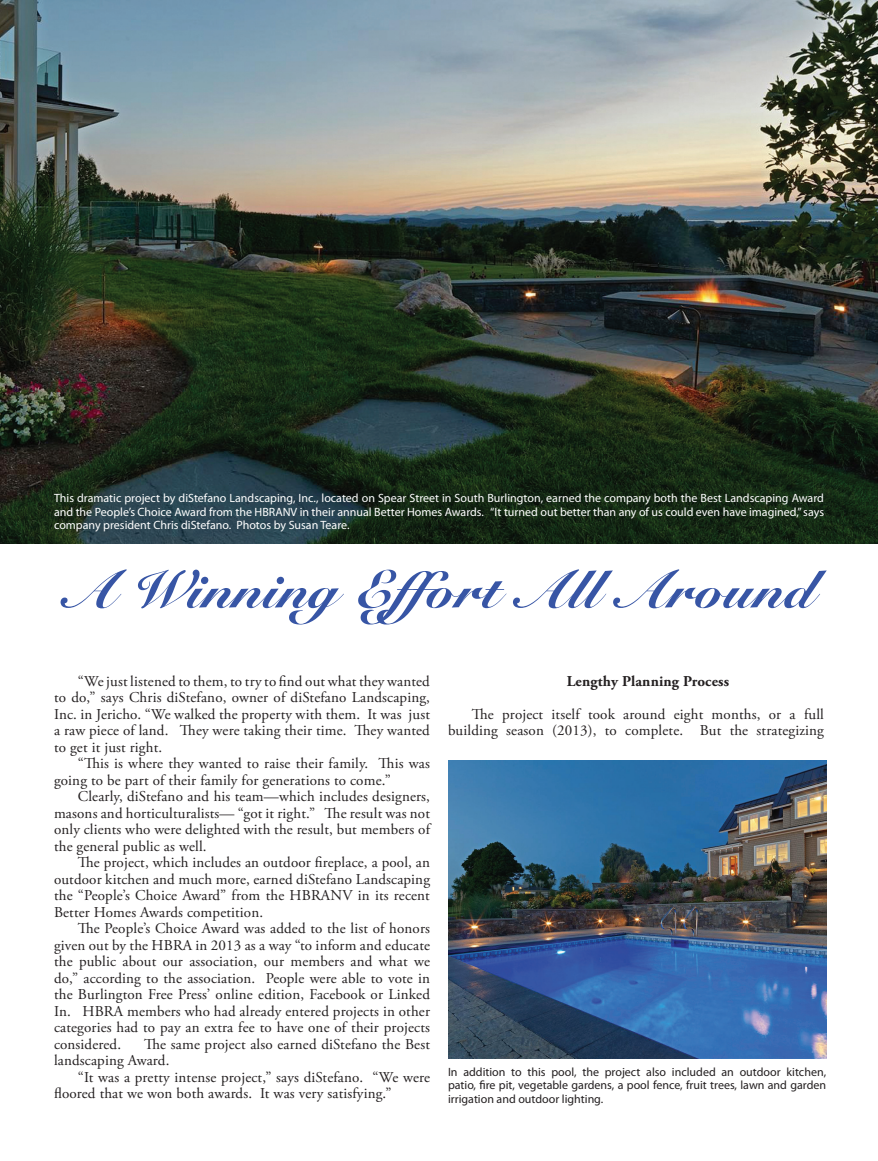
<style>
.page{position:relative;width:878px;height:1161px;background:#fff}
.page>*{position:absolute;margin:0;border:0;box-sizing:border-box;transform-origin:0 0}
.t1{font:900 52.5px "Snell Roundhand";letter-spacing:.03em;color:#3755a5}
.t2{font:15px/16.5px "Adobe Garamond Pro";letter-spacing:.01em;color:#231f20;text-align:justify}
.t3{font:700 15px "Adobe Garamond Pro";letter-spacing:.01em;color:#231f20}
.t4{font:12px/13.5px "Myriad Pro";color:#fff;text-align:justify}
.t5{font:12px/13.5px "Myriad Pro";color:#231f20;text-align:justify}
</style>
<div class="page">
<img style="left:0;top:0;width:878px;height:544px">
<img style="left:448px;top:761px;width:378px;height:298px">
<p class="t4" style="left:54px;top:491px;width:771px">This dramatic project by diStefano Landscaping, Inc., located on Spear Street in South Burlington, earned the company both the Best Landscaping Award and the People’s Choice Award from the HBRANV in their annual Better Homes Awards. “It turned out better than any of us could even have imagined,” says company president Chris diStefano. Photos by Susan Teare.</p>
<p class="t1" style="left:65px;top:557px;width:749px">A WinningEffort All Around</p>
<p class="t2" style="left:54px;top:673px;width:377px;text-indent:24px">“We just listened to them, to try to find out what they wanted to do,” says Chris diStefano, owner of diStefano Landscaping, Inc. in Jericho. “We walked the property with them. It was just a raw piece of land. They were taking their time. They wanted to get it just right.</p>
<p class="t2" style="left:54px;top:756px;width:377px;text-indent:24px">“This is where they wanted to raise their family. This was going to be part of their family for generations to come.”</p>
<p class="t2" style="left:54px;top:789px;width:377px;text-indent:24px">Clearly, diStefano and his team—which includes designers, masons and horticulturalists— “got it right.” The result was not only clients who were delighted with the result, but members of the general public as well.</p>
<p class="t2" style="left:54px;top:855px;width:377px;text-indent:24px">The project, which includes an outdoor fireplace, a pool, an outdoor kitchen and much more, earned diStefano Landscaping the “People’s Choice Award” from the HBRANV in its recent Better Homes Awards competition.</p>
<p class="t2" style="left:54px;top:921px;width:377px;text-indent:24px">The People’s Choice Award was added to the list of honors given out by the HBRA in 2013 as a way “to inform and educate the public about our association, our members and what we do,” according to the association. People were able to vote in the Burlington Free Press’ online edition, Facebook or Linked In. HBRA members who had already entered projects in other categories had to pay an extra fee to have one of their projects considered.</p>
<p class="t2" style="left:54px;top:1036px;width:377px;text-indent:90px">The same project also earned diStefano the Best landscaping Award.</p>
<p class="t2" style="left:54px;top:1069px;width:377px;text-indent:24px">“It was a pretty intense project,” says diStefano. “We were floored that we won both awards. It was very satisfying.”</p>
<p class="t3" style="left:566px;top:672px;width:164px">Lengthy Planning Process</p>
<p class="t2" style="left:448px;top:706px;width:377px;text-align:right">The project itself took around eight months, or a full building season (2013), to complete. But the strategizing</p>
<p class="t5" style="left:448px;top:1065px;width:379px">In addition to this pool, the project also included an outdoor kitchen, patio, fire pit, vegetable gardens, a pool fence, fruit trees, lawn and garden irrigation and outdoor lighting.</p>
</div>
